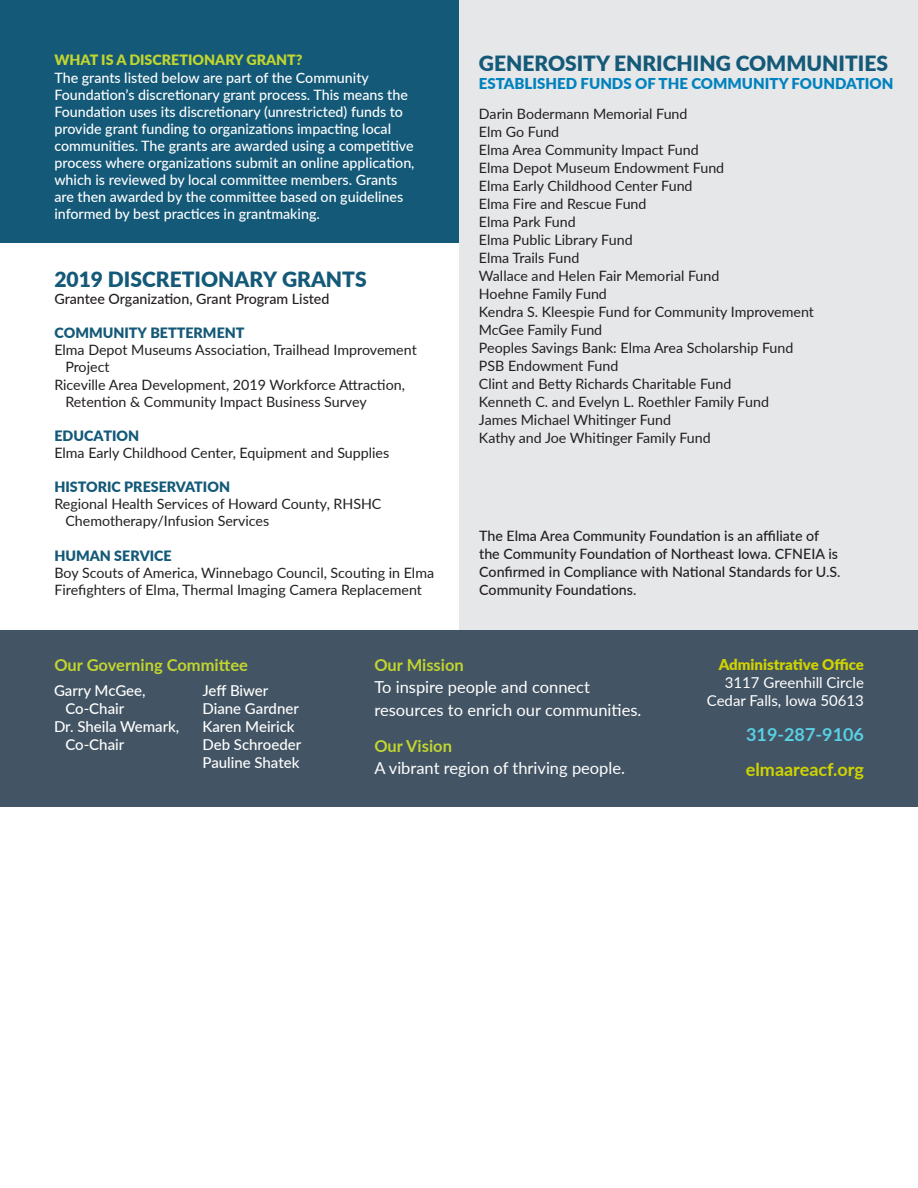
<style>
.page{position:relative;width:918px;height:1188px;background:#fff}
.page>*{position:absolute;margin:0;border:0;box-sizing:border-box;transform-origin:0 0}
.Script_Accent_-_Whit{font:900 21px "Lato";color:#145978}
.t1{font:700 18px "Lato";color:#cfd400}
.t2{font:700 18px "Lato";color:#59d0e4}
.t3{font:16.5px/22.5px "Lato";color:#fff}
.t4{font:700 16.5px "Lato";color:#c1d52f}
.t5{font:500 15px "Lato";color:#fff}
.Script_Accent_-_Whit-2{font:900 15px "Lato";color:#0082bf}
.t6{font:15px/18px "Lato";color:#fff;text-align:right}
.t7{font:900 15px "Lato";color:#cfd400}
.t8{font:14.25px "Lato";color:#231f20}
.t9{font:500 14.25px/17.1px "Lato";color:#fff}
.t10{font:500 14.25px/18px "Lato";color:#231f20}
.t11{font:900 14.25px "Lato";color:#145978}
.t12{font:900 14.25px "Lato";color:#c1d52f}
</style>
<div class="page">
<div style="left:459px;top:0;width:459px;height:630px;background:#e6e7e9"></div>
<div style="left:0;top:0;width:459px;height:243px;background:#145978"></div>
<div style="left:0;top:630px;width:918px;height:177px;background:#435464"></div>
<p class="t12" style="left:54px;top:50px;width:250px">WHAT IS A DISCRETIONARY GRANT?</p>
<p class="t9" style="left:54px;top:68px;width:362px">The grants listed below are part of the Community Foundation’s discretionary grant process. This means the Foundation uses its discretionary (unrestricted) funds to provide grant funding to organizations impacting local communities. The grants are awarded using a competitive process where organizations submit an online application, which is reviewed by local committee members. Grants are then awarded by the committee based on guidelines informed by best practices in grantmaking.</p>
<p class="Script_Accent_-_Whit" style="left:54px;top:263px;width:314px">2019 DISCRETIONARY GRANTS</p>
<p class="t10" style="left:54px;top:289px;width:277px">Grantee Organization, Grant Program Listed</p>
<p class="t11" style="left:54px;top:322px;width:192px">COMMUNITY BETTERMENT</p>
<p class="t8" style="left:54px;top:340px;width:364px">Elma Depot Museums Association, Trailhead Improvement</p>
<p class="t8" style="left:65px;top:357px;width:46px">Project</p>
<p class="t8" style="left:54px;top:374px;width:352px">Riceville Area Development, 2019 Workforce Attraction,</p>
<p class="t8" style="left:65px;top:391px;width:303px">Retention &amp; Community Impact Business Survey</p>
<p class="t11" style="left:54px;top:425px;width:86px">EDUCATION</p>
<p class="t8" style="left:54px;top:443px;width:336px">Elma Early Childhood Center, Equipment and Supplies</p>
<p class="t11" style="left:54px;top:476px;width:177px">HISTORIC PRESERVATION</p>
<p class="t8" style="left:54px;top:494px;width:329px">Regional Health Services of Howard County, RHSHC</p>
<p class="t8" style="left:65px;top:511px;width:205px">Chemotherapy/Infusion Services</p>
<p class="t11" style="left:54px;top:545px;width:119px">HUMAN SERVICE</p>
<p class="t8" style="left:54px;top:562px;width:381px">Boy Scouts of America, Winnebago Council, Scouting in Elma</p>
<p class="t8" style="left:54px;top:579px;width:369px">Firefighters of Elma, Thermal Imaging Camera Replacement</p>
<p class="Script_Accent_-_Whit" style="left:479px;top:47px;width:411px">GENEROSITY ENRICHING COMMUNITIES</p>
<p class="Script_Accent_-_Whit-2" style="left:479px;top:72px;width:416px">ESTABLISHED FUNDS OF THE COMMUNITY FOUNDATION</p>
<p class="t8" style="left:479px;top:104px;width:210px">Darin Bodermann Memorial Fund</p>
<p class="t8" style="left:479px;top:122px;width:82px">Elm Go Fund</p>
<p class="t8" style="left:479px;top:140px;width:221px">Elma Area Community Impact Fund</p>
<p class="t8" style="left:479px;top:158px;width:247px">Elma Depot Museum Endowment Fund</p>
<p class="t8" style="left:479px;top:176px;width:215px">Elma Early Childhood Center Fund</p>
<p class="t8" style="left:479px;top:194px;width:169px">Elma Fire and Rescue Fund</p>
<p class="t8" style="left:479px;top:212px;width:98px">Elma Park Fund</p>
<p class="t8" style="left:479px;top:230px;width:155px">Elma Public Library Fund</p>
<p class="t8" style="left:479px;top:248px;width:102px">Elma Trails Fund</p>
<p class="t8" style="left:479px;top:266px;width:242px">Wallace and Helen Fair Memorial Fund</p>
<p class="t8" style="left:479px;top:284px;width:129px">Hoehne Family Fund</p>
<p class="t8" style="left:479px;top:302px;width:337px">Kendra S. Kleespie Fund for Community Improvement</p>
<p class="t8" style="left:479px;top:320px;width:125px">McGee Family Fund</p>
<p class="t8" style="left:479px;top:338px;width:316px">Peoples Savings Bank: Elma Area Scholarship Fund</p>
<p class="t8" style="left:479px;top:356px;width:141px">PSB Endowment Fund</p>
<p class="t8" style="left:479px;top:374px;width:254px">Clint and Betty Richards Charitable Fund</p>
<p class="t8" style="left:479px;top:392px;width:292px">Kenneth C. and Evelyn L. Roethler Family Fund</p>
<p class="t8" style="left:479px;top:410px;width:194px">James Michael Whitinger Fund</p>
<p class="t8" style="left:479px;top:428px;width:233px">Kathy and Joe Whitinger Family Fund</p>
<p class="t10" style="left:479px;top:526px;width:363px">The Elma Area Community Foundation is an affiliate of the Community Foundation of Northeast Iowa. CFNEIA is Confirmed in Compliance with National Standards for U.S.<br>Community Foundations.</p>
<p class="t4" style="left:54px;top:653px;width:195px">Our Governing Committee</p>
<p class="t5" style="left:54px;top:680px;width:93px">Garry McGee,</p>
<p class="t5" style="left:65px;top:698px;width:60px">Co-Chair</p>
<p class="t5" style="left:54px;top:716px;width:127px">Dr. Sheila Wemark,</p>
<p class="t5" style="left:65px;top:734px;width:60px">Co-Chair</p>
<p class="t5" style="left:202px;top:680px;width:67px">Jeff Biwer</p>
<p class="t5" style="left:202px;top:698px;width:98px">Diane Gardner</p>
<p class="t5" style="left:202px;top:716px;width:94px">Karen Meirick</p>
<p class="t5" style="left:202px;top:734px;width:100px">Deb Schroeder</p>
<p class="t5" style="left:202px;top:752px;width:98px">Pauline Shatek</p>
<p class="t4" style="left:374px;top:653px;width:91px">Our Mission</p>
<p class="t3" style="left:374px;top:675px;width:269px">To inspire people and connect resources to enrich our communities.</p>
<p class="t4" style="left:374px;top:734px;width:79px">Our Vision</p>
<p class="t3" style="left:374px;top:756px;width:252px">A vibrant region of thriving people.</p>
<p class="t7" style="left:719px;top:653px;width:147px">Administrative Office</p>
<p class="t6" style="left:707px;top:673px;width:159px">3117 Greenhill Circle<br>Cedar Falls, Iowa 50613</p>
<p class="t2" style="left:746px;top:721px;width:119px">319-287-9106</p>
<p class="t1" style="left:746px;top:756px;width:120px">elmaareacf.org</p>
</div>
